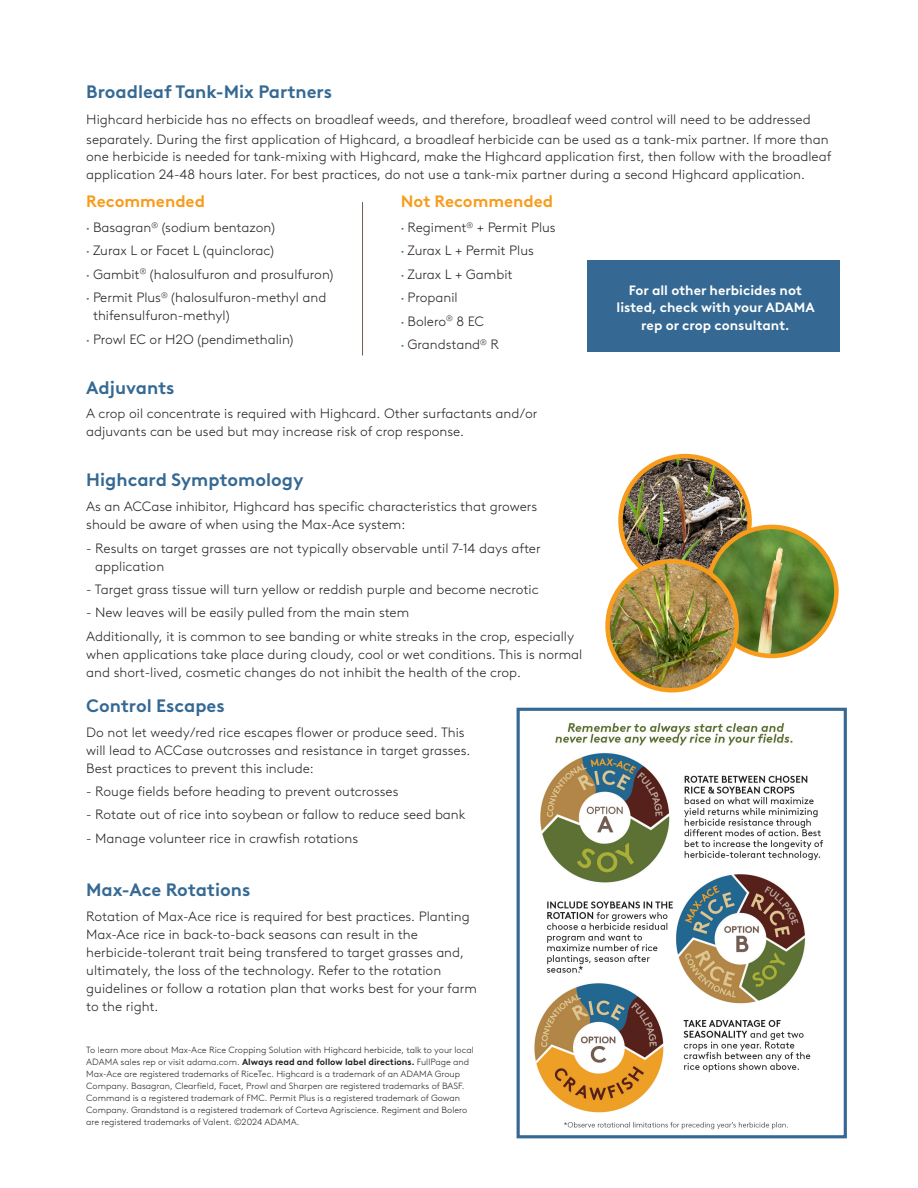
<style>
.page{position:relative;width:918px;height:1188px;background:#fff}
.page>*{position:absolute;margin:0;border:0;box-sizing:border-box;transform-origin:0 0}
.Instructions{font:700 18px "Brown LL Pan";color:#356993}
.Instructions-2{font:700 16.5px "Brown LL Pan";color:#f89c1c}
.Green_One_Column_Bullet{font:300 13.5px/18px "Brown LL Pan";color:#231f20}
.Intro_Description{font:300 13.5px/19.5px "Brown LL Pan";color:#231f20}
.Green_One_Column_Bullet-2{font:700 13.5px/17.2px "Brown LL Pan";color:#fff;text-align:center}
.Instructions-3{font:300 9px/12px "Brown LL Pan";color:#231f20}
.s1{font-weight:400;color:#356993}
.s2{font-weight:700}
</style>
<div class="page">
<hr style="left:362px;top:202px;width:1px;height:153px;background:#6f5c51">
<div style="left:587px;top:260px;width:252px;height:92px;background:#356993"></div>
<img style="left:534px;top:723px;width:290px;height:407px">
<div style="left:517px;top:708px;width:330px;height:430px;border:3px solid #356993"></div>
<img style="left:621px;top:456px;width:129px;height:129px;border-radius:65px">
<div style="left:618px;top:454px;width:134px;height:133px;border:4px solid #f89c1c;border-radius:50%"></div>
<img style="left:707px;top:527px;width:129px;height:129px;border-radius:65px">
<div style="left:705px;top:525px;width:134px;height:133px;border:4px solid #f89c1c;border-radius:50%"></div>
<img style="left:608px;top:561px;width:129px;height:129px;border-radius:65px">
<div style="left:605px;top:559px;width:134px;height:133px;border:4px solid #f89c1c;border-radius:50%"></div>
<p class="Instructions" style="left:86px;top:78px;width:247px">Broadleaf Tank-Mix Partners</p>
<p class="Intro_Description" style="left:86px;top:109px;width:744px">Highcard herbicide has no effects on broadleaf weeds, and therefore, broadleaf weed control will need to be addressed separately. During the first application of Highcard, a broadleaf herbicide can be used as a tank-mix partner. If more than</p>
<p class="Intro_Description" style="left:86px;top:147px;width:747px;line-height:18px">one herbicide is needed for tank-mixing with Highcard, make the Highcard application first, then follow with the broadleaf application 24-48 hours later. For best practices, do not use a tank-mix partner during a second Highcard application.</p>
<p class="Instructions-2" style="left:86px;top:189px;width:120px">Recommended</p>
<p class="Green_One_Column_Bullet" style="left:86px;top:218px;width:190px"><span class="s1">·</span> Basagran<sup>®</sup> (sodium bentazon)</p>
<p class="Green_One_Column_Bullet" style="left:86px;top:241px;width:189px"><span class="s1">·</span> Zurax L or Facet L (quinclorac)</p>
<p class="Green_One_Column_Bullet" style="left:86px;top:264px;width:249px"><span class="s1">·</span> Gambit<sup>®</sup> (halosulfuron and prosulfuron)</p>
<p class="Green_One_Column_Bullet" style="left:93px;top:288px;width:235px;text-indent:-7px"><span class="s1">·</span> Permit Plus<sup>®</sup> (halosulfuron-methyl and thifensulfuron-methyl)</p>
<p class="Green_One_Column_Bullet" style="left:86px;top:329px;width:209px"><span class="s1">·</span> Prowl EC or H2O (pendimethalin)</p>
<p class="Instructions-2" style="left:401px;top:189px;width:154px">Not Recommended</p>
<p class="Green_One_Column_Bullet" style="left:401px;top:218px;width:156px"><span class="s1">·</span> Regiment<sup>®</sup> + Permit Plus</p>
<p class="Green_One_Column_Bullet" style="left:401px;top:241px;width:135px"><span class="s1">·</span> Zurax L + Permit Plus</p>
<p class="Green_One_Column_Bullet" style="left:401px;top:264px;width:113px"><span class="s1">·</span> Zurax L + Gambit</p>
<p class="Green_One_Column_Bullet" style="left:401px;top:288px;width:58px"><span class="s1">·</span> Propanil</p>
<p class="Green_One_Column_Bullet" style="left:401px;top:311px;width:85px"><span class="s1">·</span> Bolero<sup>®</sup> 8 EC</p>
<p class="Green_One_Column_Bullet" style="left:401px;top:335px;width:100px"><span class="s1">·</span> Grandstand<sup>®</sup> R</p>
<p class="Instructions" style="left:86px;top:373px;width:90px">Adjuvants</p>
<p class="Green_One_Column_Bullet" style="left:86px;top:404px;width:453px">A crop oil concentrate is required with Highcard. Other surfactants and/or adjuvants can be used but may increase risk of crop response.</p>
<p class="Instructions" style="left:86px;top:466px;width:219px">Highcard Symptomology</p>
<p class="Green_One_Column_Bullet" style="left:86px;top:497px;width:452px">As an ACCase inhibitor, Highcard has specific characteristics that growers should be aware of when using the Max-Ace system:</p>
<p class="Green_One_Column_Bullet" style="left:95px;top:538px;width:447px;text-indent:-9px">- Results on target grasses are not typically observable until 7-14 days after application</p>
<p class="Green_One_Column_Bullet" style="left:86px;top:580px;width:454px">- Target grass tissue will turn yellow or reddish purple and become necrotic</p>
<p class="Green_One_Column_Bullet" style="left:86px;top:603px;width:325px">- New leaves will be easily pulled from the main stem</p>
<p class="Green_One_Column_Bullet" style="left:86px;top:626px;width:498px">Additionally, it is common to see banding or white streaks in the crop, especially when applications take place during cloudy, cool or wet conditions. This is normal and short-lived, cosmetic changes do not inhibit the health of the crop.</p>
<p class="Instructions" style="left:86px;top:692px;width:140px">Control Escapes</p>
<p class="Green_One_Column_Bullet" style="left:86px;top:722px;width:386px">Do not let weedy/red rice escapes flower or produce seed. This will lead to ACCase outcrosses and resistance in target grasses.<br>Best practices to prevent this include:</p>
<p class="Green_One_Column_Bullet" style="left:86px;top:781px;width:314px">- Rouge fields before heading to prevent outcrosses</p>
<p class="Green_One_Column_Bullet" style="left:86px;top:805px;width:381px">- Rotate out of rice into soybean or fallow to reduce seed bank</p>
<p class="Green_One_Column_Bullet" style="left:86px;top:828px;width:273px">- Manage volunteer rice in crawfish rotations</p>
<p class="Instructions" style="left:86px;top:876px;width:166px">Max-Ace Rotations</p>
<p class="Green_One_Column_Bullet" style="left:86px;top:907px;width:392px">Rotation of Max-Ace rice is required for best practices. Planting Max-Ace rice in back-to-back seasons can result in the herbicide-tolerant trait being transfered to target grasses and, ultimately, the loss of the technology. Refer to the rotation guidelines or follow a rotation plan that works best for your farm to the right.</p>
<p class="Instructions-3" style="left:86px;top:1044px;width:389px">To learn more about Max-Ace Rice Cropping Solution with Highcard herbicide, talk to your local ADAMA sales rep or visit adama.com. <span class="s2">Always read and follow label directions.</span> FullPage and Max-Ace are registered trademarks of RiceTec. Highcard is a trademark of an ADAMA Group Company. Basagran, Clearfield, Facet, Prowl and Sharpen are registered trademarks of BASF.<br>Command is a registered trademark of FMC. Permit Plus is a registered trademark of Gowan Company. Grandstand is a registered trademark of Corteva Agriscience. Regiment and Bolero are registered trademarks of Valent. ©2024 ADAMA.</p>
<p class="Green_One_Column_Bullet-2" style="left:617px;top:281px;width:200px">For all other herbicides not listed, check with your ADAMA rep or crop consultant.</p>
</div>
